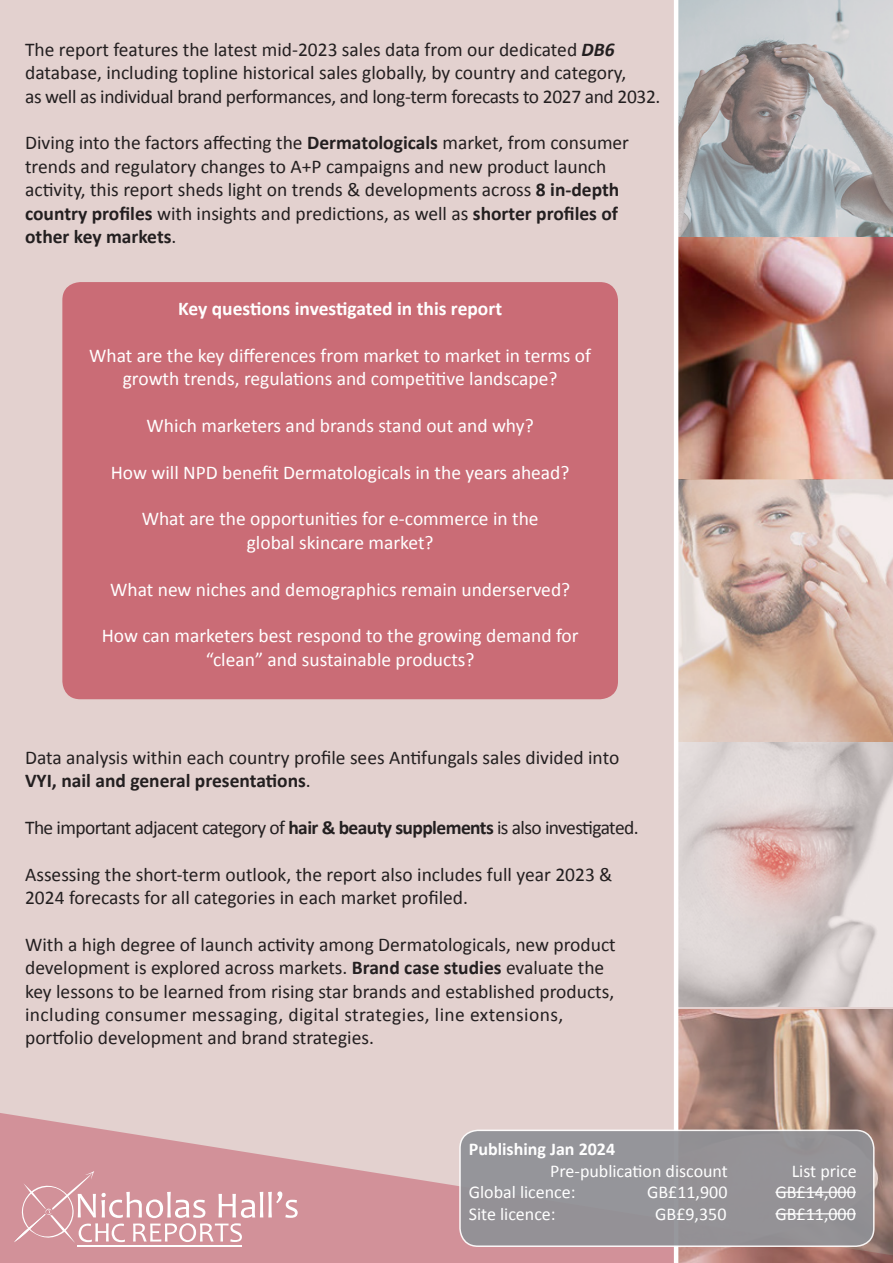
<style>
.page{position:relative;width:893px;height:1263px;background:#e3d1cf}
.page>*{position:absolute;margin:0;border:0;box-sizing:border-box;transform-origin:0 0}
.t1{font:19.5px/23.4px "Calibri";color:#231f20}
.t2{font:19.5px "Calibri";color:#fff}
.t3{font:19.5px "Calibri";letter-spacing:-.02em;color:#231f20}
.t4{font:19.5px "Calibri";letter-spacing:-.03em;color:#231f20}
.t5{font:700 19.5px "Calibri";color:#fff}
.t6{font:18px "Calibri";color:#fff}
.t7{font:700 18px "Calibri";color:#fff}
.s1{font-weight:700;font-style:italic}
.s2{font-weight:700}
</style>
<div class="page">
<svg style="left:0;top:1113px;width:674px;height:150px;fill:#d29199"></svg>
<img style="left:678px;top:1010px;width:215px;height:253px">
<img style="left:678px;top:0;width:215px;height:237px">
<img style="left:678px;top:237px;width:215px;height:770px">
<hr style="left:674px;top:0;width:4px;height:1263px;background:#fff">
<svg style="left:14px;top:1171px;width:284px;height:71px;background:#d8a0a7"></svg>
<hr style="left:78px;top:1246px;width:164px;height:1px;background:#fff">
<div style="left:460px;top:1130px;width:414px;height:116px;background:#909196;border-radius:18px"></div>
<div style="left:459px;top:1129px;width:415px;height:118px;border:2px solid #fff;border-radius:18px"></div>
<hr style="left:775px;top:1192px;width:81px;height:1px;background:#fff">
<hr style="left:775px;top:1213px;width:81px;height:1px;background:#fff">
<div style="left:62px;top:282px;width:556px;height:417px;background:#ca6c76;border-radius:18px"></div>
<p class="t1" style="left:25px;top:38px;width:603px">The report features the latest mid-2023 sales data from our dedicated <span class="s1">DB6 </span>database, including topline historical sales globally, by country and category,</p>
<p class="t3" style="left:25px;top:84px;width:637px">as well as individual brand performances, and long-term forecasts to 2027 and 2032.</p>
<p class="t1" style="left:25px;top:131px;width:605px">Diving into the factors affecting the <span class="s2">Dermatologicals</span> market, from consumer trends and regulatory changes to A+P campaigns and new product launch activity, this report sheds light on trends &amp; developments across <span class="s2">8 in-depth country profiles</span> with insights and predictions, as well as <span class="s2">shorter profiles of other key markets</span>.</p>
<p class="t5" style="left:178px;top:296px;width:325px">Key questions investigated in this report</p>
<p class="t2" style="left:89px;top:343px;width:503px">What are the key differences from market to market in terms of</p>
<p class="t2" style="left:123px;top:366px;width:436px">growth trends, regulations and competitive landscape?</p>
<p class="t2" style="left:147px;top:413px;width:389px">Which marketers and brands stand out and why?</p>
<p class="t2" style="left:111px;top:460px;width:460px">How will NPD benefit Dermatologicals in the years ahead?</p>
<p class="t2" style="left:142px;top:506px;width:398px">What are the opportunities for e-commerce in the</p>
<p class="t2" style="left:247px;top:530px;width:188px">global skincare market?</p>
<p class="t2" style="left:110px;top:577px;width:462px">What new niches and demographics remain underserved?</p>
<p class="t2" style="left:102px;top:623px;width:478px">How can marketers best respond to the growing demand for</p>
<p class="t2" style="left:206px;top:647px;width:270px">“clean” and sustainable products?</p>
<p class="t1" style="left:25px;top:745px;width:596px">Data analysis within each country profile sees Antifungals sales divided into<br><span class="s2">VYI, nail and general presentations</span>.</p>
<p class="t4" style="left:25px;top:815px;width:615px">The important adjacent category of <span class="s2">hair &amp; beauty supplements</span> is also investigated.</p>
<p class="t1" style="left:25px;top:862px;width:589px">Assessing the short-term outlook, the report also includes full year 2023 &amp;<br>2024 forecasts for all categories in each market profiled.</p>
<p class="t1" style="left:25px;top:933px;width:592px">With a high degree of launch activity among Dermatologicals, new product development is explored across markets. <span class="s2">Brand case studies</span> evaluate the key lessons to be learned from rising star brands and established products, including consumer messaging, digital strategies, line extensions,</p>
<p class="t1" style="left:25px;top:1026px;width:350px">portfolio development and brand strategies.</p>
<p class="t7" style="left:469px;top:1137px;width:148px">Publishing Jan 2024</p>
<p class="t6" style="left:550px;top:1159px;width:179px">Pre-publication discount</p>
<p class="t6" style="left:792px;top:1159px;width:67px">List price</p>
<p class="t6" style="left:469px;top:1181px;width:108px">Global licence:</p>
<p class="t6" style="left:647px;top:1181px;width:82px">GB£11,900</p>
<p class="t6" style="left:775px;top:1181px;width:82px">GB£14,000</p>
<p class="t6" style="left:469px;top:1202px;width:88px">Site licence:</p>
<p class="t6" style="left:655px;top:1202px;width:73px">GB£9,350</p>
<p class="t6" style="left:775px;top:1202px;width:82px">GB£11,000</p>
</div>
